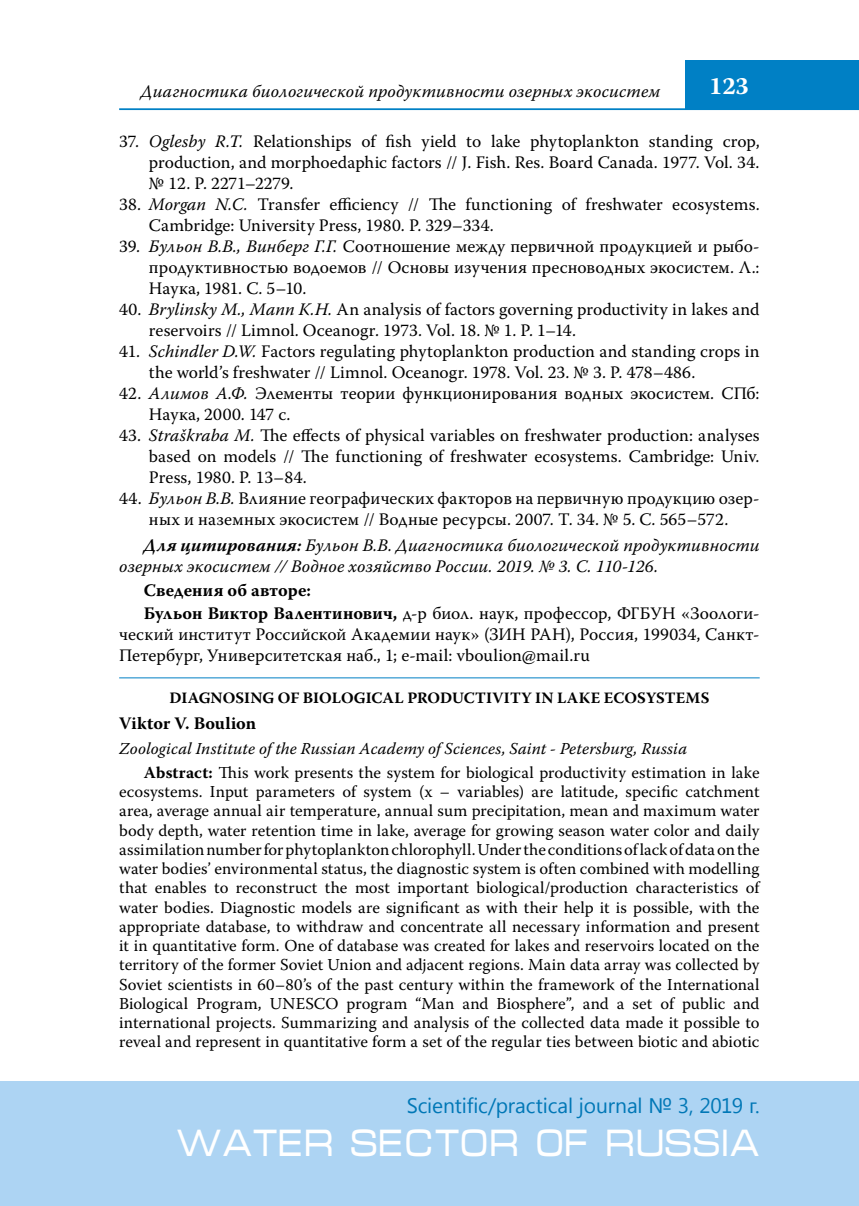
<style>
.page{position:relative;width:859px;height:1206px;background:#fff}
.page>*{position:absolute;margin:0;border:0;box-sizing:border-box;transform-origin:0 0}
.t1{font:38.5px "Micra C";color:#fff;scale:.83 1}
.t2{font:700 24.5px "Warnock Pro";color:#fff}
.t3{font:21px "Segoe UI";letter-spacing:-.005em;color:#0077b6}
.t4{font:17.5px/21px "Warnock Pro";letter-spacing:.005em;color:#000}
.t5{font:italic 17.5px/21px "Warnock Pro";letter-spacing:.005em;color:#000}
.t6{font:700 17.5px/23.4px "Warnock Pro";letter-spacing:.005em;color:#000}
.t7{font:16.62px/19.2px "Warnock Pro";letter-spacing:.005em;color:#000;text-align:justify}
.t8{font:italic 16.62px/24.2px "Warnock Pro";letter-spacing:.01em;color:#000}
.t9{font:700 15.75px "Warnock Pro";letter-spacing:.005em;color:#000}
.s1{font-style:italic}
.s2{font-weight:700}
.s3{font-weight:400}
.s4{font-weight:700;font-style:normal}
.s5{font-style:normal}
</style>
<div class="page">
<hr style="left:119px;top:108px;width:739px;height:2px;background:#0080c5">
<div style="left:685px;top:60px;width:173px;height:50px;background:#0080c5"></div>
<div style="left:0;top:1081px;width:858px;height:124px;background:#add4f3"></div>
<hr style="left:119px;top:677px;width:640px;height:1px;background:#0080c5">
<p class="t5" style="left:141px;top:80px;width:520px">Диагностика биологической продуктивности озерных экосистем</p>
<h2 class="t2" style="left:708px;top:71px;width:41px">123</h2>
<p class="t4" style="left:149px;top:130px;width:612px;text-align:justify;text-indent:-30px">37. <span class="s1">Oglesby R.T.</span> Relationships of fish yield to lake phytoplankton standing crop, production, and morphoedaphic factors // J. Fish. Res. Board Canada. 1977. Vol. 34. № 12. P. 2271–2279.</p>
<p class="t4" style="left:149px;top:193px;width:612px;text-indent:-30px">38. <span class="s1">Morgan N.C.</span> Transfer efficiency // The functioning of freshwater ecosystems.<br>Cambridge: University Press, 1980. P. 329–334.</p>
<p class="t4" style="left:149px;top:235px;width:612px;text-align:justify;text-indent:-30px">39. <span class="s1">Бульон В.В., Винберг Г.Г.</span> Соотношение между первичной продукцией и рыбо&shy;продуктивностью водоемов // Основы изучения пресноводных экосистем. Л.:<br>Наука, 1981. С. 5–10.</p>
<p class="t4" style="left:149px;top:298px;width:612px;text-indent:-30px">40. <span class="s1">Brylinsky M., Mann K.H.</span> An analysis of factors governing productivity in lakes and reservoirs // Limnol. Oceanogr. 1973. Vol. 18. № 1. P. 1–14.</p>
<p class="t4" style="left:149px;top:340px;width:612px;text-indent:-30px">41. <span class="s1">Schindler D.W.</span> Factors regulating phytoplankton production and standing crops in the world’s freshwater // Limnol. Oceanogr. 1978. Vol. 23. № 3. P. 478–486.</p>
<p class="t4" style="left:149px;top:382px;width:612px;text-indent:-30px">42. <span class="s1">Алимов А.Ф.</span> Элементы теории функционирования водных экосистем. СПб:<br>Наука, 2000. 147 с.</p>
<p class="t4" style="left:149px;top:424px;width:612px;text-align:justify;text-indent:-30px">43. <span class="s1">Straškraba M.</span> The effects of physical variables on freshwater production: analyses based on models // The functioning of freshwater ecosystems. Cambridge: Univ.<br>Press, 1980. P. 13–84.</p>
<p class="t4" style="left:119px;top:487px;width:641px;text-align:center">44. <span class="s1">Бульон В.В.</span> Влияние географических факторов на первичную продукцию озер&shy;ных и наземных экосистем // Водные ресурсы. 2007. Т. 34. № 5. С. 565–572.</p>
<p class="t5" style="left:119px;top:534px;width:641px;text-indent:25px"><span class="s2">Для цитирования:</span> Бульон В.В. Диагностика биологической продуктивности озерных экосистем // Водное хозяйство России. 2019. № 3. С. 110-126.</p>
<p class="t6" style="left:144px;top:577px;width:617px">СВЕДЕНИЯ ОБ АВТОРЕ:<br>БУЛЬОН ВИКТОР ВАЛЕНТИНОВИЧ, <span class="s3">д-р биол. наук, профессор, ФГБУН «Зоологи-</span></p>
<p class="t4" style="left:119px;top:623px;width:641px">ческий институт Российской Академии наук» (ЗИН РАН), Россия, 199034, Санкт-<br>Петербург, Университетская наб., 1; e-mail: vboulion@mail.ru</p>
<p class="t9" style="left:169px;top:688px;width:539px">DIAGNOSING OF BIOLOGICAL PRODUCTIVITY IN LAKE ECOSYSTEMS</p>
<p class="t6" style="left:119px;top:711px;width:138px">VIKTOR V. BOULION</p>
<p class="t8" style="left:144px;top:735px;width:616px;text-indent:-25px">Zoological Institute of the Russian Academy of Sciences, Saint - Petersburg, Russia<br><span class="s4">ABSTRACT:</span> <span class="s5">This work presents the system for biological productivity estimation in lake</span></p>
<p class="t7" style="left:119px;top:781px;width:641px">ecosystems. Input parameters of system (x – variables) are latitude, specific catchment area, average annual air temperature, annual sum precipitation, mean and maximum water body depth, water retention time in lake, average for growing season water color and daily assimilation number for phytoplankton chlorophyll. Under the conditions of lack of data on the water bodies’ environmental status, the diagnostic system is often combined with modelling that enables to reconstruct the most important biological/production characteristics of water bodies. Diagnostic models are significant as with their help it is possible, with the appropriate database, to withdraw and concentrate all necessary information and present it in quantitative form. One of database was created for lakes and reservoirs located on the territory of the former Soviet Union and adjacent regions. Main data array was collected by Soviet scientists in 60–80’s of the past century within the framework of the International Biological Program, UNESCO program “Man and Biosphere”, and a set of public and international projects. Summarizing and analysis of the collected data made it possible to reveal and represent in quantitative form a set of the regular ties between biotic and abiotic</p>
<p class="t3" style="left:406px;top:1090px;width:354px">scientific/practical journal № 3, 2019 г.</p>
<h1 class="t1" style="left:175px;top:1126px;width:705px">WATER SECTOR OF RUSSIA</h1>
</div>
